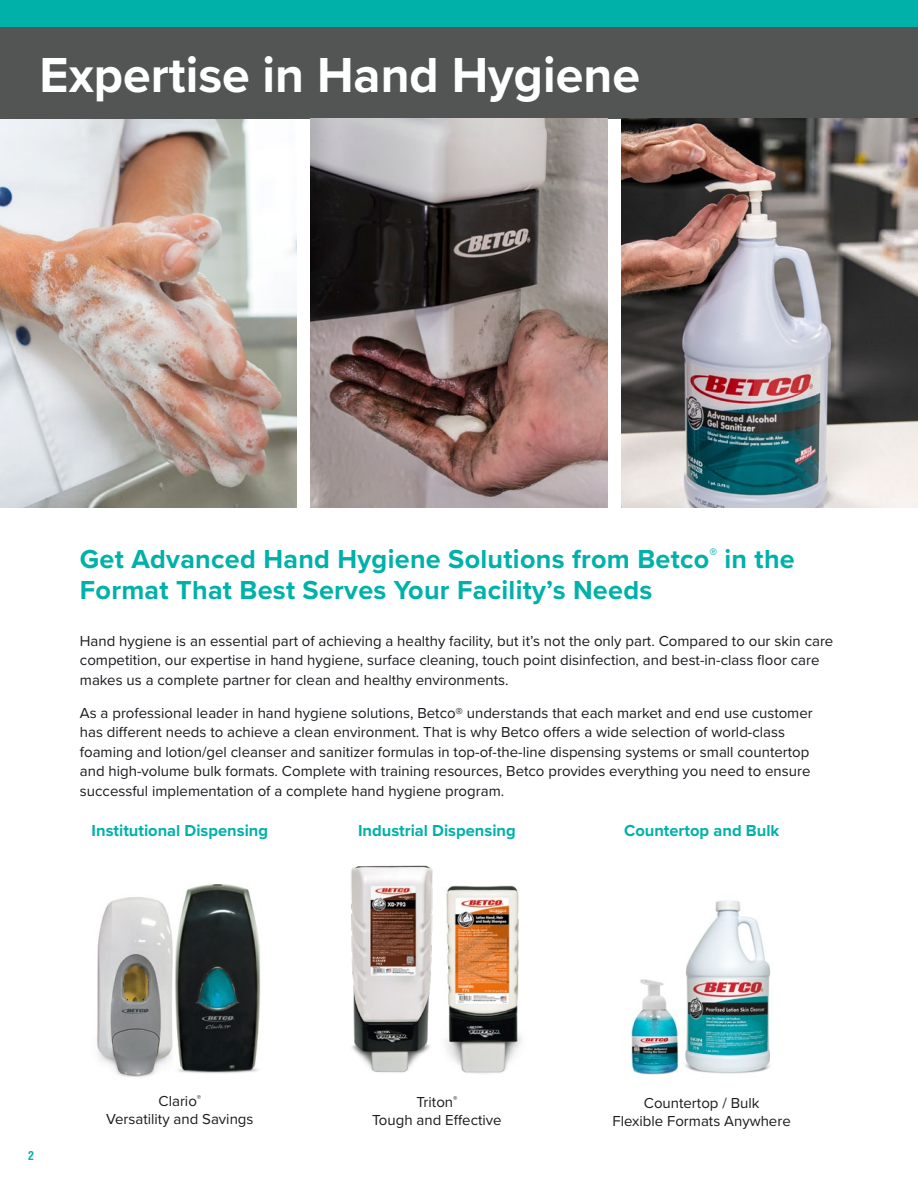
<style>
.page{position:relative;width:918px;height:1188px;background:#fff}
.page>*{position:absolute;margin:0;border:0;box-sizing:border-box;transform-origin:0 0}
.t1{font:700 51px "Proxima Nova";color:#fff}
.t2{font:700 27px/31.5px "Proxima Nova";letter-spacing:.01em;color:#00b1aa}
.t3{font:700 16.5px "Proxima Nova";color:#00b1aa}
.t4{font:15px/19.5px "Proxima Nova";color:#1a1b1f;text-align:center}
.t5{font:700 condensed 12px "Helvetica LT Pro";color:#00b1aa}
</style>
<div class="page">
<div style="left:0;top:0;width:918px;height:27px;background:#00b1aa"></div>
<img style="left:0;top:118px;width:297px;height:390px">
<div style="left:0;top:27px;width:918px;height:91px;background:#535454"></div>
<img style="left:621px;top:118px;width:297px;height:390px">
<img style="left:310px;top:118px;width:298px;height:390px">
<img style="left:97px;top:884px;width:164px;height:193px">
<img style="left:446px;top:885px;width:76px;height:189px">
<img style="left:351px;top:865px;width:95px;height:208px">
<img style="left:630px;top:979px;width:49px;height:96px">
<img style="left:685px;top:901px;width:86px;height:173px">
<h1 class="t1" style="left:40px;top:37px;width:602px">Expertise in Hand Hygiene</h1>
<h2 class="t2" style="left:80px;top:542px;width:717px">Get Advanced Hand Hygiene Solutions from Betco<sup>®</sup> in the<br>Format That Best Serves Your Facility’s Needs</h2>
<p class="t4" style="left:80px;top:631px;width:755px;text-align:left">Hand hygiene is an essential part of achieving a healthy facility, but it’s not the only part. Compared to our skin care competition, our expertise in hand hygiene, surface cleaning, touch point disinfection, and best-in-class floor care makes us a complete partner for clean and healthy environments.</p>
<p class="t4" style="left:80px;top:703px;width:734px;text-align:left">As a professional leader in hand hygiene solutions, Betco® understands that each market and end use customer has different needs to achieve a clean environment. That is why Betco offers a wide selection of world-class foaming and lotion/gel cleanser and sanitizer formulas in top-of-the-line dispensing systems or small countertop and high-volume bulk formats. Complete with training resources, Betco provides everything you need to ensure successful implementation of a complete hand hygiene program.</p>
<p class="t3" style="left:92px;top:818px;width:178px">Institutional Dispensing</p>
<p class="t3" style="left:358px;top:818px;width:159px">Industrial Dispensing</p>
<p class="t3" style="left:624px;top:818px;width:157px">Countertop and Bulk</p>
<p class="t5" style="left:28px;top:1148px;width:7px">2</p>
<p class="t4" style="left:106px;top:1091px;width:149px;line-height:18px">Clario<sup>®<br></sup>Versatility and Savings</p>
<p class="t4" style="left:372px;top:1092px;width:131px;line-height:18px">Triton<sup>®<br></sup>Tough and Effective</p>
<p class="t4" style="left:613px;top:1093px;width:180px;line-height:18px">Countertop / Bulk<br>Flexible Formats Anywhere</p>
</div>
